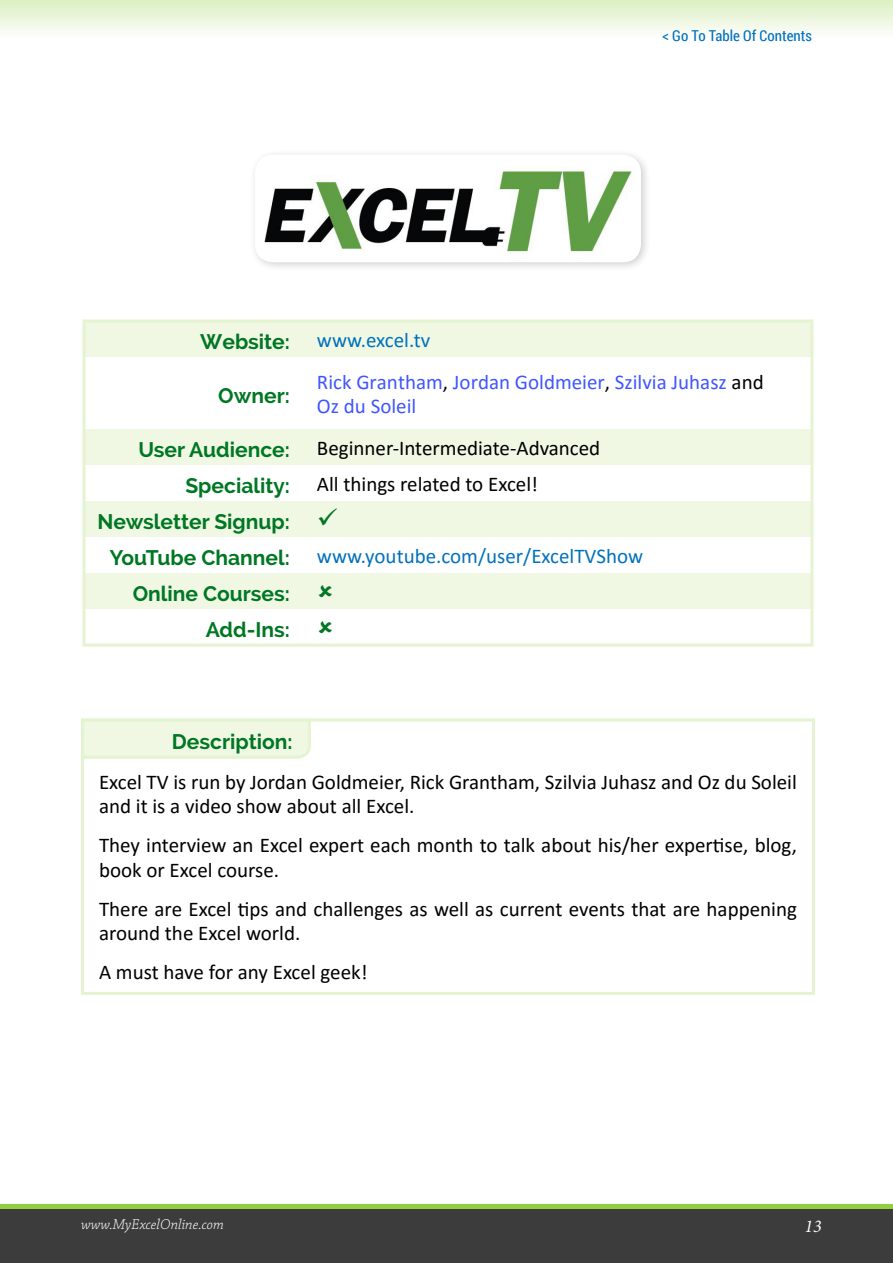
<style>
.page{position:relative;width:893px;height:1263px;background:#fff}
.page>*{position:absolute;margin:0;border:0;box-sizing:border-box;transform-origin:0 0}
.t1{font:21px/24.2px "Calibri";color:#000}
.t2{font:700 21px/36px "Raleway";color:#007723}
.t3{font:21px/24.2px "Calibri";color:#4055ff}
.t4{font:21px "Calibri";color:#0071bc}
.t5{font:italic 18px "Minion Pro";color:#fff}
.t6{font:italic 300 15px "Chaparral Pro";color:#fff}
.t7{font:15px "Roboto Condensed";color:#0071bc}
.s1{color:#000}
</style>
<div class="page">
<div style="left:0;top:1204px;width:893px;height:59px;background:#91cf3e"></div>
<div style="left:0;top:0;width:893px;height:38px;background:linear-gradient(to bottom,#dbefc1,#fdfefc)"></div>
<div style="left:0;top:1209px;width:893px;height:54px;background:#3c3c3c"></div>
<div style="left:81px;top:718px;width:734px;height:277px;border:3px solid #e4f4d1"></div>
<svg style="left:86px;top:323px;width:724px;height:286px"></svg>
<svg style="left:82px;top:323px;width:4px;height:34px"></svg>
<hr style="left:810px;top:323px;width:3px;height:34px;background:#e4f4d1">
<hr style="left:82px;top:357px;width:4px;height:72px;background:#eaf6dc">
<hr style="left:810px;top:357px;width:3px;height:72px;background:#e4f4d1">
<svg style="left:82px;top:429px;width:4px;height:36px"></svg>
<hr style="left:810px;top:429px;width:3px;height:36px;background:#e4f4d1">
<hr style="left:82px;top:465px;width:4px;height:36px;background:#ebf6dc">
<hr style="left:810px;top:465px;width:3px;height:36px;background:#e4f4d1">
<svg style="left:82px;top:501px;width:4px;height:36px"></svg>
<hr style="left:810px;top:501px;width:3px;height:36px;background:#e4f4d1">
<hr style="left:82px;top:537px;width:4px;height:36px;background:#ebf6dd">
<hr style="left:810px;top:537px;width:3px;height:36px;background:#e4f4d1">
<svg style="left:82px;top:573px;width:4px;height:36px"></svg>
<hr style="left:810px;top:573px;width:3px;height:36px;background:#e4f4d1">
<svg style="left:82px;top:609px;width:4px;height:35px"></svg>
<hr style="left:810px;top:609px;width:3px;height:35px;background:#e4f4d1">
<hr style="left:82px;top:644px;width:214px;height:3px;background:#e4f4d1">
<hr style="left:296px;top:644px;width:517px;height:3px;background:#e4f4d1">
<hr style="left:82px;top:320px;width:214px;height:3px;background:#e4f4d1">
<hr style="left:296px;top:320px;width:517px;height:3px;background:#e4f4d1">
<div style="left:249px;top:148px;width:402px;height:125px;background:#000;opacity:.19"></div>
<div style="left:255px;top:155px;width:386px;height:107px;background:#fff;border-radius:18px"></div>
<img style="left:260px;top:158px;width:375px;height:101px">
<svg style="left:81px;top:718px;width:231px;height:42px;background:#eef7e1"></svg>
<svg style="left:319px;top:585px;width:13px;height:13px"></svg>
<p class="t7" style="left:662px;top:25px;width:151px">&lt; Go To Table Of Contents</p>
<p class="t2" style="left:200px;top:324px;width:91px">Website:</p>
<p class="t4" style="left:317px;top:325px;width:115px">www.excel.tv</p>
<p class="t2" style="left:218px;top:378px;width:73px">Owner:</p>
<p class="t3" style="left:317px;top:369px;width:448px">Rick Grantham<span class="s1">,</span> Jordan Goldmeier<span class="s1">,</span> Szilvia Juhasz <span class="s1">and<br></span>Oz du Soleil</p>
<p class="t2" style="left:138px;top:432px;width:153px">User Audience:</p>
<p class="t1" style="left:317px;top:435px;width:285px">Beginner-Intermediate-Advanced</p>
<p class="t2" style="left:185px;top:468px;width:106px">Speciality:</p>
<p class="t1" style="left:317px;top:471px;width:223px">All things related to Excel!</p>
<p class="t2" style="left:110px;top:504px;width:230px;text-indent:-12px">Newsletter Signup: ✓<br>YouTube Channel:</p>
<p class="t4" style="left:317px;top:541px;width:328px">www.youtube.com/user/ExcelTVShow</p>
<p class="t2" style="left:133px;top:576px;width:159px;text-align:right">Online Courses:<br>Add-Ins:</p>
<p class="t2" style="left:172px;top:723px;width:122px">Description:</p>
<p class="t1" style="left:99px;top:769px;width:699px">Excel TV is run by Jordan Goldmeier, Rick Grantham, Szilvia Juhasz and Oz du Soleil and it is a video show about all Excel.</p>
<p class="t1" style="left:99px;top:833px;width:699px">They interview an Excel expert each month to talk about his/her expertise, blog, book or Excel course.</p>
<p class="t1" style="left:99px;top:896px;width:699px">There are Excel tips and challenges as well as current events that are happening around the Excel world.</p>
<p class="t1" style="left:99px;top:959px;width:270px">A must have for any Excel geek!</p>
<p class="t6" style="left:81px;top:1216px;width:144px">www.MyExcelOnline.com</p>
<p class="t5" style="left:804px;top:1214px;width:19px">13</p>
</div>
